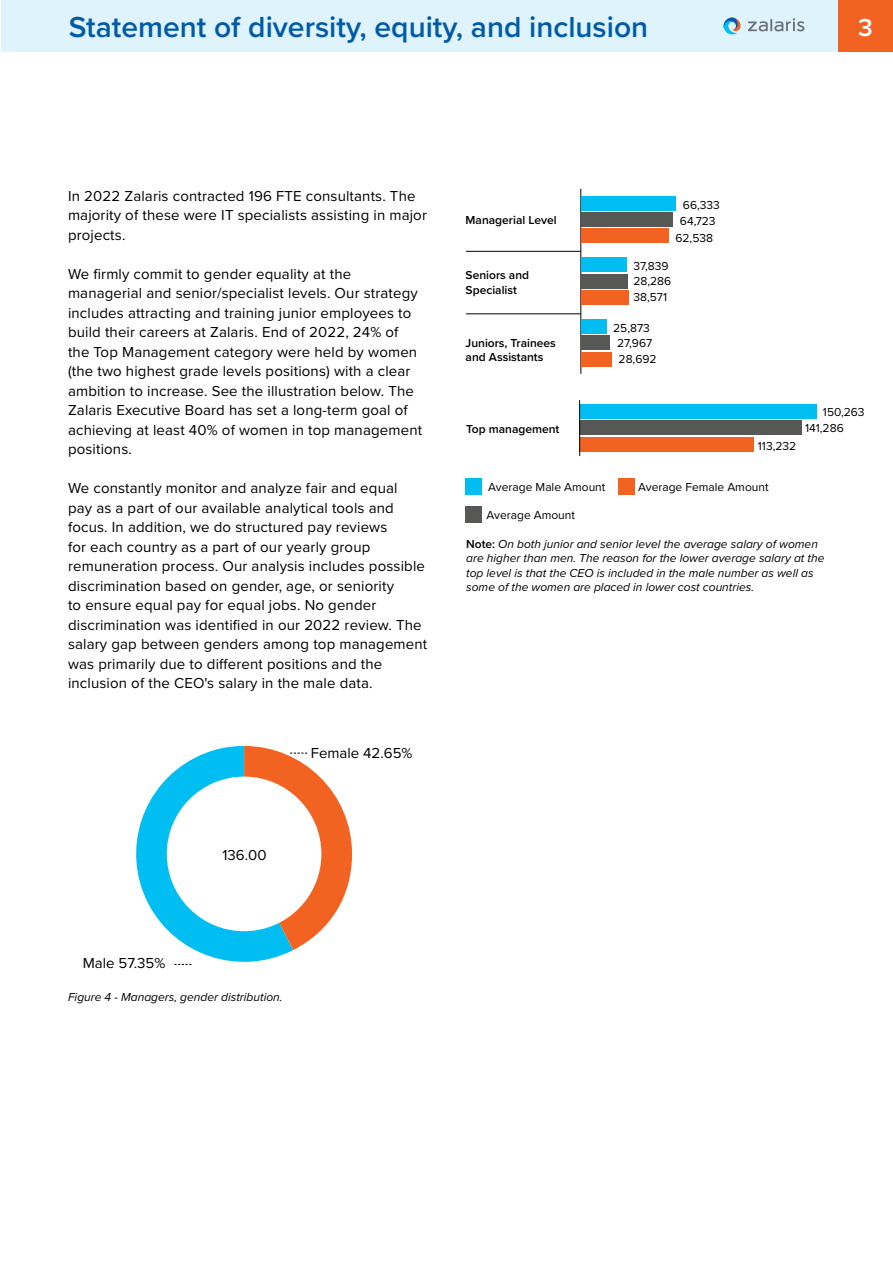
<style>
.page{position:relative;width:893px;height:1263px;background:#fff}
.page>*{position:absolute;margin:0;border:0;box-sizing:border-box;transform-origin:0 0}
.t1{font:600 30px "Proxima Nova";color:#005ba7}
.t2{font:600 25.5px "Proxima Nova";color:#fff}
.t3{font:15px/19.5px "Proxima Nova";letter-spacing:.01em;color:#000}
.t4{font:italic 12px/14.4px "Proxima Nova";color:#000}
.t5{font:12px/15.6px "Proxima Nova";color:#000}
.t6{font:600 12px/14.4px "Proxima Nova";color:#000}
.s1{font-weight:600;font-style:normal}
</style>
<div class="page">
<div style="left:838px;top:0;width:55px;height:51px;background:#f26321"></div>
<div style="left:465px;top:506px;width:17px;height:17px;background:#575856"></div>
<div style="left:465px;top:478px;width:17px;height:17px;background:#00bdf2"></div>
<div style="left:618px;top:478px;width:17px;height:17px;background:#f26322"></div>
<svg style="left:136px;top:746px;width:216px;height:219px"></svg>
<div style="left:2px;top:0;width:836px;height:51px;background:#dff3fd"></div>
<svg style="left:748px;top:18px;width:56px;height:13px"></svg>
<svg style="left:724px;top:17px;width:17px;height:17px"></svg>
<hr style="left:581px;top:189px;width:1px;height:185px;background:#000">
<div style="left:581px;top:229px;width:88px;height:14px;background:#f26322"></div>
<div style="left:581px;top:290px;width:47px;height:15px;background:#f26322"></div>
<div style="left:581px;top:352px;width:30px;height:15px;background:#f26322"></div>
<div style="left:581px;top:212px;width:92px;height:15px;background:#575856"></div>
<div style="left:581px;top:274px;width:47px;height:15px;background:#575856"></div>
<div style="left:581px;top:335px;width:29px;height:15px;background:#575856"></div>
<div style="left:581px;top:196px;width:94px;height:14px;background:#00bdf2"></div>
<div style="left:581px;top:257px;width:46px;height:15px;background:#00bdf2"></div>
<div style="left:581px;top:319px;width:25px;height:15px;background:#00bdf2"></div>
<hr style="left:466px;top:251px;width:115px;height:1px;background:#000">
<hr style="left:466px;top:314px;width:115px;height:1px;background:#000">
<div style="left:580px;top:437px;width:174px;height:14px;background:#f26322"></div>
<div style="left:580px;top:420px;width:222px;height:15px;background:#575856"></div>
<div style="left:580px;top:404px;width:237px;height:15px;background:#00bdf2"></div>
<hr style="left:579px;top:400px;width:1px;height:56px;background:#000">
<h1 class="t1" style="left:69px;top:5px;width:581px">Statement of diversity, equity, and inclusion</h1>
<h2 class="t2" style="left:858px;top:8px;width:16px">3</h2>
<p class="t3" style="left:68px;top:185px;width:360px">In 2022 Zalaris contracted 196 FTE consultants. The majority of these were IT specialists assisting in major projects.</p>
<p class="t3" style="left:68px;top:263px;width:356px">We firmly commit to gender equality at the managerial and senior/specialist levels. Our strategy includes attracting and training junior employees to build their careers at Zalaris. End of 2022, 24% of the Top Management category were held by women (the two highest grade levels positions) with a clear ambition to increase. See the illustration below. The Zalaris Executive Board has set a long-term goal of achieving at least 40% of women in top management positions.</p>
<p class="t3" style="left:68px;top:478px;width:361px">We constantly monitor and analyze fair and equal<br>pay as a part of our available analytical tools and focus. In addition, we do structured pay reviews<br>for each country as a part of our yearly group remuneration process. Our analysis includes possible discrimination based on gender, age, or seniority<br>to ensure equal pay for equal jobs. No gender discrimination was identified in our 2022 review. The salary gap between genders among top management was primarily due to different positions and the inclusion of the CEO's salary in the male data.</p>
<p class="t3" style="left:222px;top:844px;width:46px">136.00</p>
<p class="t3" style="left:311px;top:742px;width:103px">Female 42.65%</p>
<p class="t6" style="left:466px;top:212px;width:93px">Managerial Level</p>
<p class="t6" style="left:466px;top:268px;width:65px">Seniors and<br>Specialist</p>
<p class="t6" style="left:466px;top:335px;width:92px">Juniors, Trainees and Assistants</p>
<p class="t5" style="left:683px;top:196px;width:38px">66,333</p>
<p class="t5" style="left:680px;top:213px;width:37px">64,723</p>
<p class="t5" style="left:675px;top:229px;width:39px">62,538</p>
<p class="t5" style="left:633px;top:258px;width:39px;line-height:15px">37,839<br>28,286</p>
<p class="t5" style="left:633px;top:289px;width:35px">38,571</p>
<p class="t5" style="left:613px;top:319px;width:45px;text-align:center">25,873<br>27,967<br>28,692</p>
<p class="t6" style="left:466px;top:421px;width:95px">Top management</p>
<p class="t5" style="left:758px;top:437px;width:40px">113,232</p>
<p class="t5" style="left:805px;top:403px;width:61px;line-height:16px;text-indent:18px">150,263<br>141,286</p>
<p class="t5" style="left:488px;top:479px;width:119px">Average Male Amount</p>
<p class="t5" style="left:638px;top:479px;width:132px">Average Female Amount</p>
<p class="t5" style="left:486px;top:507px;width:90px">Average Amount</p>
<p class="t4" style="left:466px;top:536px;width:360px"><span class="s1">Note:</span> On both junior and senior level the average salary of women are higher than men. The reason for the lower average salary at the top level is that the CEO is included in the male number as well as some of the women are placed in lower cost countries.</p>
<p class="t3" style="left:83px;top:952px;width:84px">Male 57.35%</p>
<p class="t4" style="left:68px;top:989px;width:216px">Figure 4 - Managers, gender distribution.</p>
</div>
